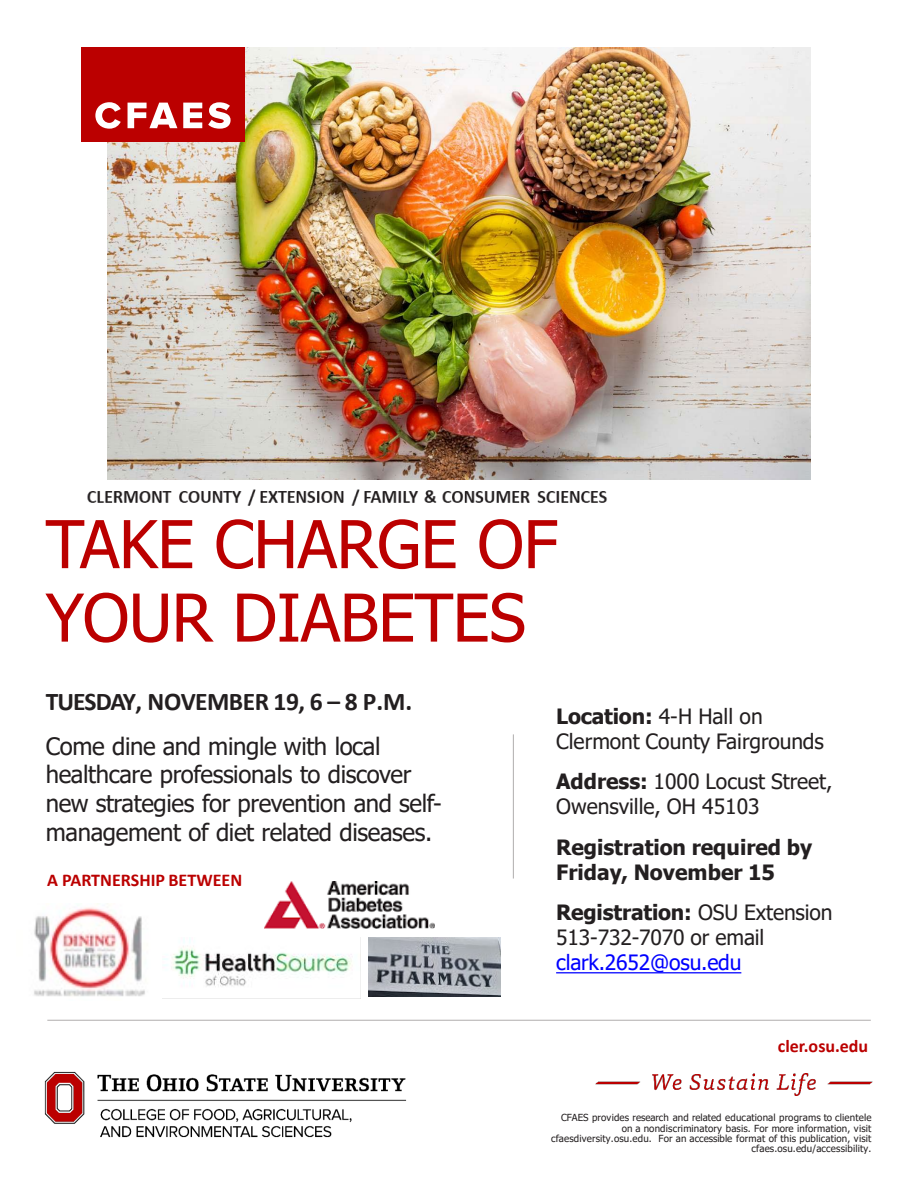
<style>
.page{position:relative;width:918px;height:1188px;background:#fff}
.page>*{position:absolute;margin:0;border:0;box-sizing:border-box;transform-origin:0 0}
.t1{font:66px/73.5px "Tahoma";letter-spacing:-.01em;color:#b00}
.t2{font:700 25.5px "Calibri";letter-spacing:-.025em;color:#231f20}
.t3{font:24px/28.8px "Tahoma";letter-spacing:-.015em;color:#231f20}
.t4{font:21px/25.2px "Tahoma";letter-spacing:-.005em;color:#231f20}
.t5{font:700 21px/25.2px "Tahoma";color:#231f20}
.t6{font:700 18px "Calibri";color:#b00}
.t7{font:9.75px/10.5px "Tahoma";letter-spacing:.01em;color:#231f20;text-align:right}
.s1{font-weight:700}
.s2{color:#00f}
</style>
<div class="page">
<img style="left:107px;top:47px;width:704px;height:432px">
<svg style="left:556px;top:972px;width:185px;height:1px"></svg>
<hr style="left:47px;top:1020px;width:824px;height:1px;background:#b0adad">
<hr style="left:513px;top:734px;width:1px;height:145px;background:#b0adad">
<div style="left:81px;top:47px;width:164px;height:95px;background:#b00"></div>
<svg style="left:95px;top:102px;width:26px;height:27px"></svg>
<svg style="left:128px;top:103px;width:49px;height:25px"></svg>
<svg style="left:183px;top:103px;width:19px;height:25px"></svg>
<svg style="left:208px;top:102px;width:23px;height:27px"></svg>
<img style="left:44px;top:1071px;width:363px;height:67px">
<img style="left:596px;top:1073px;width:276px;height:22px">
<img style="left:34px;top:903px;width:129px;height:96px">
<img style="left:163px;top:938px;width:198px;height:61px">
<img style="left:368px;top:937px;width:132px;height:60px">
<img style="left:264px;top:881px;width:170px;height:48px">
<img style="left:87px;top:489px;width:520px;height:17px">
<h2 class="t1" style="left:46px;top:511px;width:514px">TAKE CHARGE OF<br>YOUR DIABETES</h2>
<h2 class="t2" style="left:46px;top:684px;width:368px">TUESDAY, NOVEMBER 19, 6 – 8 P.M.</h2>
<p class="t3" style="left:46px;top:733px;width:398px">Come dine and mingle with local healthcare professionals to discover new strategies for prevention and self&shy;management of diet related diseases.</p>
<p class="t6" style="left:47px;top:867px;width:197px">A PARTNERSHIP BETWEEN</p>
<p class="t4" style="left:556px;top:705px;width:269px"><span class="s1">Location:</span> 4-H Hall on<br>Clermont County Fairgrounds</p>
<p class="t4" style="left:556px;top:770px;width:278px"><span class="s1">Address:</span> 1000 Locust Street,<br>Owensville, OH 45103</p>
<p class="t5" style="left:556px;top:835px;width:257px">Registration required by<br>Friday, November 15</p>
<p class="t4" style="left:556px;top:901px;width:278px"><span class="s1">Registration:</span> OSU Extension<br>513-732-7070 or email <span class="s2">clark.2652@osu.edu</span></p>
<p class="t6" style="left:778px;top:1033px;width:92px">cler.osu.edu</p>
<p class="t7" style="left:551px;top:1113px;width:322px">CFAES provides research and related educational programs to clientele on a nondiscriminatory basis. For more information, visit cfaesdiversity.osu.edu. For an accessible format of this publication, visit cfaes.osu.edu/accessibility.</p>
</div>
